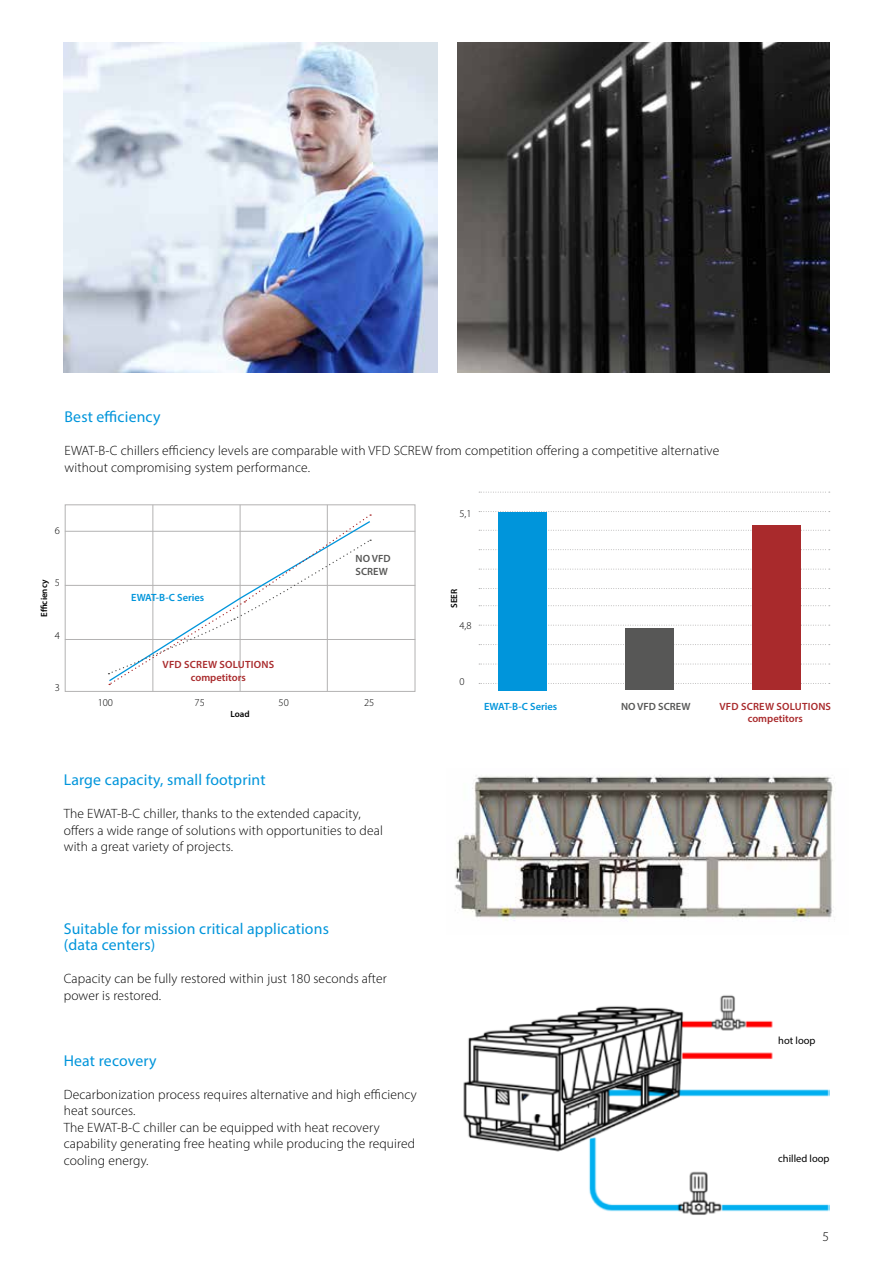
<style>
.page{position:relative;width:893px;height:1263px;background:#fff}
.page>*{position:absolute;margin:0;border:0;box-sizing:border-box;transform-origin:0 0}
.t1{font:15.75px/16.5px "Myriad Pro";letter-spacing:.01em;color:#0095db}
.t2{font:300 13.5px/16.5px "Myriad Pro";letter-spacing:.01em;color:#000}
.t3{font:600 10.5px/12.6px "Myriad Pro";letter-spacing:.02em;color:#a92a2c;text-align:center}
.t4{font:600 10.5px "Myriad Pro";color:#0095db}
.t5{font:300 10.5px "Myriad Pro";color:#000}
.t6{font:600 10.5px/12.6px "Myriad Pro";color:#575756}
.t7{font:10.5px "Myriad Pro";color:#000}
.t8{font:600 9px "Myriad Pro";color:#000}
</style>
<div class="page">
<img style="left:64px;top:43px;width:374px;height:330px">
<img style="left:457px;top:43px;width:372px;height:330px">
<div style="left:65px;top:504px;width:350px;height:188px;border:1px solid #b3b2b2"></div>
<hr style="left:153px;top:505px;width:1px;height:186px;background:#b3b2b2">
<hr style="left:240px;top:505px;width:1px;height:186px;background:#b3b2b2">
<hr style="left:327px;top:505px;width:1px;height:186px;background:#b3b2b2">
<hr style="left:65px;top:531px;width:350px;height:1px;background:#b3b2b2">
<hr style="left:65px;top:585px;width:350px;height:1px;background:#b3b2b2">
<hr style="left:65px;top:639px;width:350px;height:1px;background:#b3b2b2">
<svg style="left:108px;top:514px;width:264px;height:171px"></svg>
<svg style="left:479px;top:492px;width:351px;height:1px"></svg>
<svg style="left:479px;top:530px;width:351px;height:1px"></svg>
<svg style="left:479px;top:569px;width:351px;height:1px"></svg>
<svg style="left:479px;top:605px;width:351px;height:1px"></svg>
<svg style="left:479px;top:644px;width:351px;height:1px"></svg>
<svg style="left:479px;top:511px;width:351px;height:1px"></svg>
<svg style="left:479px;top:549px;width:351px;height:1px"></svg>
<svg style="left:479px;top:588px;width:351px;height:1px"></svg>
<svg style="left:479px;top:625px;width:351px;height:1px"></svg>
<svg style="left:479px;top:664px;width:351px;height:1px"></svg>
<svg style="left:479px;top:683px;width:351px;height:1px"></svg>
<div style="left:498px;top:512px;width:49px;height:178px;background:#0095db"></div>
<div style="left:625px;top:629px;width:49px;height:61px;background:#575756"></div>
<div style="left:752px;top:525px;width:49px;height:165px;background:#a92a2c"></div>
<img style="left:454px;top:775px;width:380px;height:146px">
<img style="left:463px;top:995px;width:366px;height:220px">
<p class="t1" style="left:65px;top:408px;width:98px">Best efficiency</p>
<p class="t2" style="left:65px;top:442px;width:656px">EWAT-B-C chillers efficiency levels are comparable with VFD SCREW from competition offering a competitive alternative without compromising system performance.</p>
<p class="t5" style="left:55px;top:524px;width:7px">6</p>
<p class="t5" style="left:55px;top:576px;width:7px">5</p>
<p class="t8" style="left:38px;top:617px;width:39px;rotate:-90deg">Efficiency</p>
<p class="t5" style="left:55px;top:629px;width:7px">4</p>
<p class="t5" style="left:55px;top:681px;width:7px">3</p>
<p class="t4" style="left:131px;top:591px;width:75px">EWAT-B-C Series</p>
<p class="t3" style="left:163px;top:658px;width:113px">VFD SCREW SOLUTIONS competitors</p>
<p class="t6" style="left:356px;top:552px;width:37px">NO VFD<br>SCREW</p>
<p class="t5" style="left:98px;top:696px;width:17px">100</p>
<p class="t5" style="left:195px;top:696px;width:12px">75</p>
<p class="t5" style="left:279px;top:696px;width:12px">50</p>
<p class="t5" style="left:364px;top:696px;width:12px">25</p>
<p class="t8" style="left:230px;top:708px;width:21px">Load</p>
<p class="t1" style="left:64px;top:771px;width:203px">Large capacity, small footprint</p>
<p class="t2" style="left:64px;top:805px;width:321px">The EWAT-B-C chiller, thanks to the extended capacity, offers a wide range of solutions with opportunities to deal with a great variety of projects.</p>
<p class="t1" style="left:64px;top:920px;width:267px">Suitable for mission critical applications (data centers)</p>
<p class="t2" style="left:64px;top:970px;width:325px">Capacity can be fully restored within just 180 seconds after power is restored.</p>
<p class="t1" style="left:64px;top:1052px;width:94px">Heat recovery</p>
<p class="t2" style="left:64px;top:1086px;width:355px">Decarbonization process requires alternative and high efficiency heat sources.<br>The EWAT-B-C chiller can be equipped with heat recovery capability generating free heating while producing the required cooling energy.</p>
<p class="t5" style="left:459px;top:507px;width:14px">5,1</p>
<p class="t8" style="left:448px;top:608px;width:21px;rotate:-90deg">SEER</p>
<p class="t5" style="left:459px;top:619px;width:14px">4,8</p>
<p class="t5" style="left:459px;top:675px;width:7px">0</p>
<p class="t4" style="left:484px;top:700px;width:75px">EWAT-B-C Series</p>
<p class="t6" style="left:621px;top:700px;width:71px">NO VFD SCREW</p>
<p class="t3" style="left:719px;top:700px;width:113px">VFD SCREW SOLUTIONS competitors</p>
<p class="t7" style="left:778px;top:1034px;width:39px">hot loop</p>
<p class="t7" style="left:778px;top:1152px;width:53px">chilled loop</p>
<p class="t2" style="left:823px;top:1228px;width:8px">5</p>
</div>
